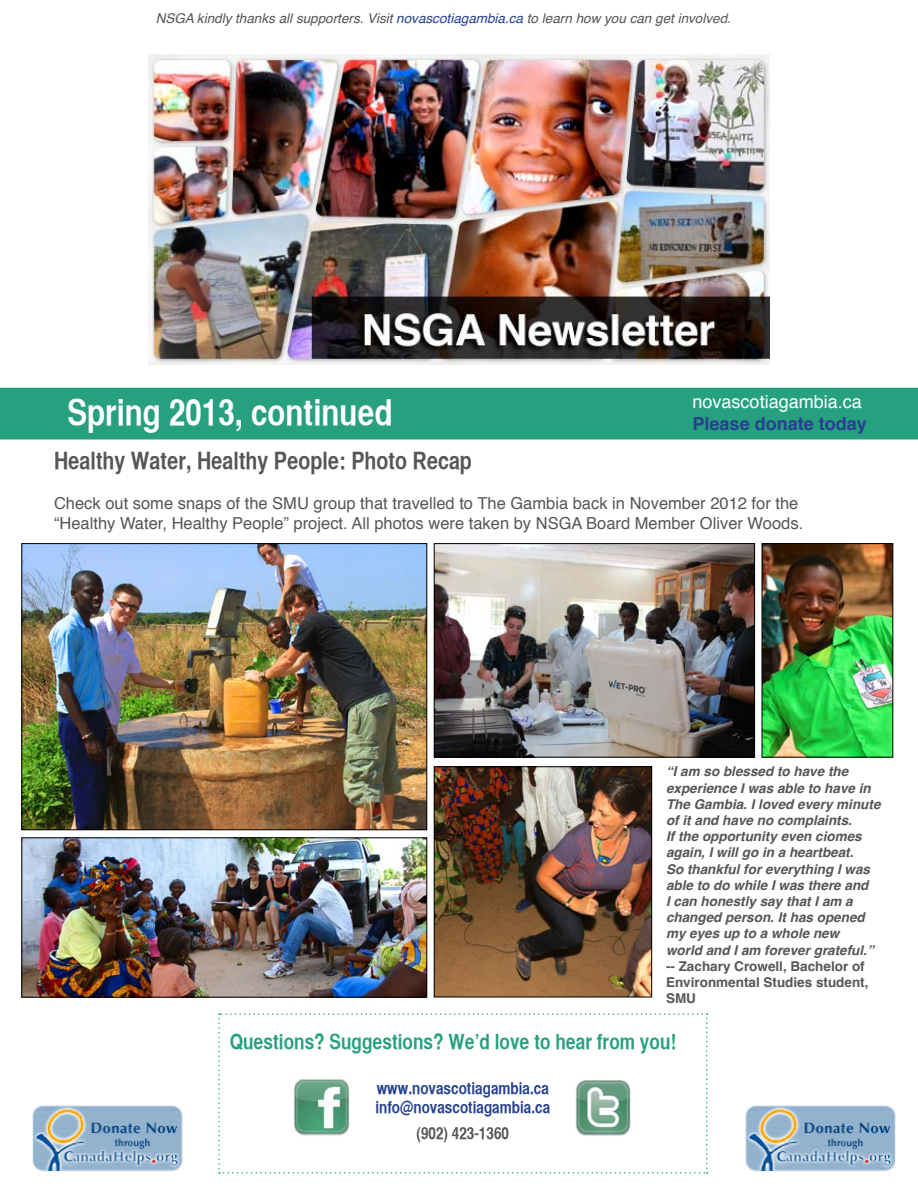
<style>
.page{position:relative;width:918px;height:1188px;background:#fff}
.page>*{position:absolute;margin:0;border:0;box-sizing:border-box;transform-origin:0 0}
.t1{font:36px "Helvetica CY Bold";color:#fff}
.t2{font:24px "Helvetica CY Bold";color:#565659}
.t3{font:21px "Helvetica CY Bold";color:#27a07f}
.t4{font:18px "Helvetica";color:#fff}
.t5{font:700 18px "Helvetica";color:#25408f}
.t6{font:16.5px/19.8px "Helvetica";color:#565659}
.t7{font:16.5px/19.8px "Helvetica CY Bold";color:#25408f}
.t8{font:16.5px "Helvetica CY Bold";color:#565659}
.t9{font:italic 700 13.5px/16.2px "Helvetica";color:#565659}
.t10{font:italic 13.5px "Helvetica";color:#565659}
.t11{font:700 13.5px/16.2px "Helvetica";color:#565659}
.s1{color:#25408f}
</style>
<div class="page">
<img style="left:148px;top:54px;width:622px;height:311px">
<div style="left:1px;top:388px;width:916px;height:51px;background:#27a07f"></div>
<div style="left:0;top:388px;width:918px;height:52px;border:2px solid #27a07f"></div>
<svg style="left:218px;top:1013px;width:490px;height:161px"></svg>
<img style="left:292px;top:1078px;width:59px;height:59px">
<img style="left:575px;top:1080px;width:56px;height:56px">
<img style="left:32px;top:1105px;width:151px;height:67px">
<img style="left:745px;top:1105px;width:151px;height:67px">
<img style="left:436px;top:545px;width:317px;height:211px">
<div style="left:434px;top:543px;width:321px;height:215px;border:1px solid #000"></div>
<img style="left:23px;top:545px;width:402px;height:283px">
<div style="left:21px;top:543px;width:406px;height:287px;border:1px solid #000"></div>
<img style="left:436px;top:768px;width:214px;height:227px">
<div style="left:434px;top:766px;width:218px;height:231px;border:1px solid #000"></div>
<img style="left:23px;top:839px;width:402px;height:157px">
<div style="left:21px;top:837px;width:406px;height:161px;border:1px solid #000"></div>
<img style="left:764px;top:545px;width:127px;height:211px">
<div style="left:762px;top:543px;width:131px;height:215px;border:1px solid #000"></div>
<p class="t10" style="left:156px;top:7px;width:577px">NSGA kindly thanks all supporters. Visit <span class="s1">novascotiagambia.ca</span> to learn how you can get involved.</p>
<h3 class="t4" style="left:693px;top:388px;width:171px">novascotiagambia.ca</h3>
<h3 class="t5" style="left:693px;top:409px;width:176px">Please donate today</h3>
<h1 class="t1" style="left:68px;top:390px;width:327px">Spring 2013, continued</h1>
<h2 class="t2" style="left:54px;top:446px;width:419px">Healthy Water, Healthy People: Photo Recap</h2>
<p class="t6" style="left:54px;top:494px;width:751px">Check out some snaps of the SMU group that travelled to The Gambia back in November 2012 for the “Healthy Water, Healthy People” project. All photos were taken by NSGA Board Member Oliver Woods.</p>
<p class="t9" style="left:666px;top:764px;width:216px">“I am so blessed to have the experience I was able to have in<br>The Gambia. I loved every minute of it and have no complaints.<br>If the opportunity even ciomes again, I will go in a heartbeat.<br>So thankful for everything I was able to do while I was there and<br>I can honestly say that I am a changed person. It has opened my eyes up to a whole new<br>world and I am forever grateful.”</p>
<p class="t11" style="left:666px;top:958px;width:204px">-- Zachary Crowell, Bachelor of<br>Environmental Studies student,<br>SMU</p>
<h3 class="t3" style="left:230px;top:1028px;width:448px">Questions? Suggestions? We’d love to hear from you!</h3>
<p class="t7" style="left:375px;top:1077px;width:176px">www.novascotiagambia.ca info@novascotiagambia.ca</p>
<p class="t8" style="left:417px;top:1123px;width:94px">(902) 423-1360</p>
</div>
